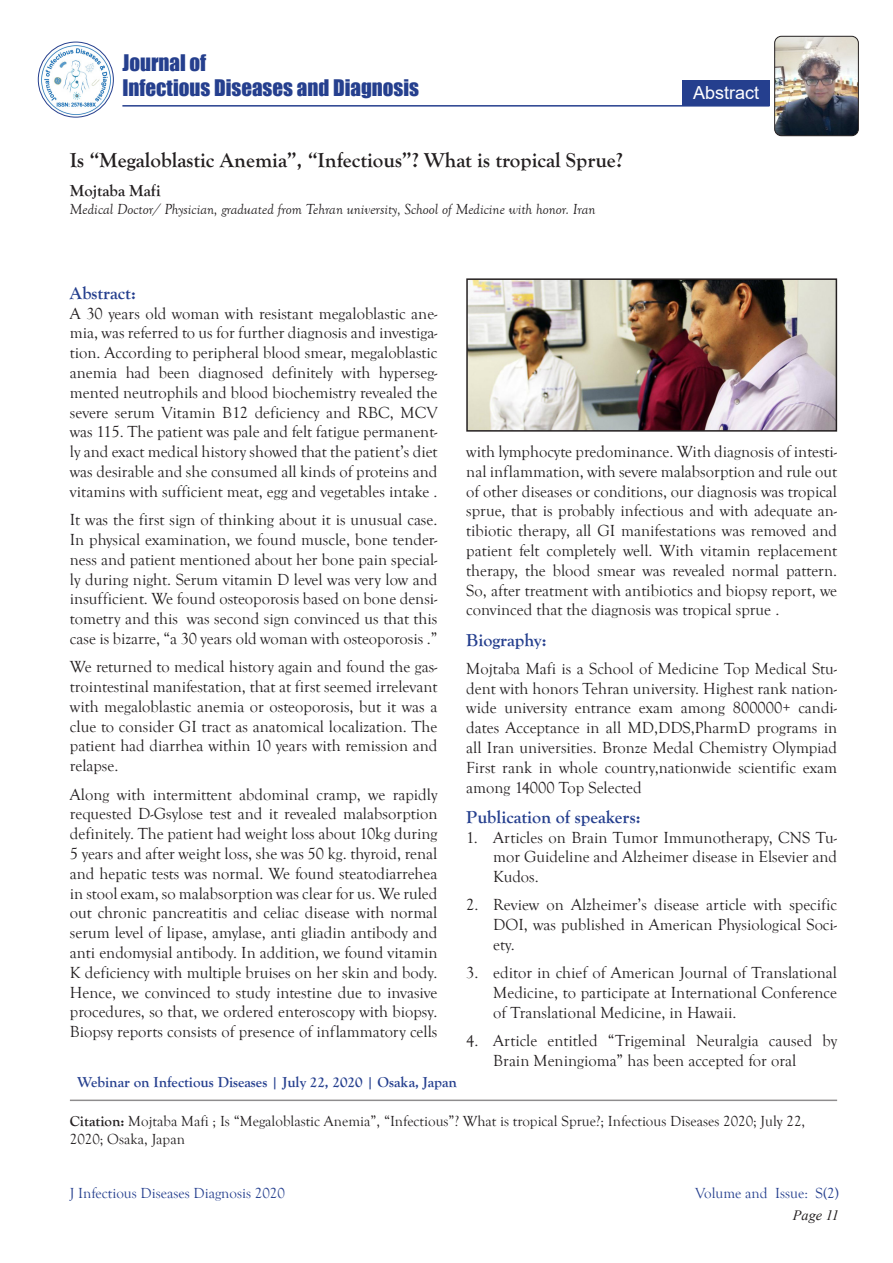
<style>
.page{position:relative;width:893px;height:1263px;background:#fff}
.page>*{position:absolute;margin:0;border:0;box-sizing:border-box;transform-origin:0 0}
.t1{font:700 21px "Goudy Old Style T";color:#231f20}
.t2{font:21px/25.2px "Impact";color:#253f8e}
.t3{font:700 18px "Goudy Old Style T";color:#253f8e}
.t4{font:18px "Arial";color:#fff}
.t5{font:16.5px/19.8px "Goudy Old Style T";color:#231f20;text-align:justify}
.t6{font:700 16.5px "Goudy Old Style T";color:#231f20}
.t7{font:15px/18px "Goudy Old Style T";color:#231f20}
.t8{font:italic 15px "Goudy Old Style T";color:#231f20}
.t9{font:15px "Goudy Old Style T";color:#253f8e}
.t10{font:700 15px "Goudy Old Style T";color:#253f8e}
.t11{font:italic 14.25px "Times New Roman";color:#231f20}
.s1{font-weight:700}
</style>
<div class="page">
<img style="left:38px;top:42px;width:75px;height:75px;border-radius:38px">
<div style="left:38px;top:42px;width:76px;height:76px;border:1px solid #253f8e;border-radius:50%"></div>
<div style="left:682px;top:80px;width:88px;height:25px;background:#253f8e"></div>
<hr style="left:122px;top:105px;width:647px;height:2px;background:#253f8e">
<img style="left:775px;top:36px;width:83px;height:100px">
<div style="left:774px;top:36px;width:85px;height:100px;border:1px solid #231f20;border-radius:7px"></div>
<hr style="left:70px;top:1099px;width:767px;height:2px;background:#231f20">
<img style="left:469px;top:281px;width:365px;height:148px">
<div style="left:466px;top:278px;width:371px;height:154px;border:2px solid #231f20"></div>
<p class="t2" style="left:122px;top:49px;width:298px">Journal of<br>Infectious Diseases and Diagnosis</p>
<p class="t1" style="left:70px;top:149px;width:554px">Is “Megaloblastic Anemia”, “Infectious”? What is tropical Sprue?</p>
<p class="t6" style="left:70px;top:181px;width:92px">Mojtaba Mafi</p>
<p class="t8" style="left:70px;top:200px;width:527px">Medical Doctor/ Physician, graduated from Tehran university, School of Medicine with honor. Iran</p>
<p class="t4" style="left:693px;top:80px;width:68px">Abstract</p>
<p class="t3" style="left:70px;top:283px;width:68px">Abstract:</p>
<p class="t5" style="left:70px;top:304px;width:369px">A 30 years old woman with resistant megaloblastic ane&shy;mia, was referred to us for further diagnosis and investiga&shy;tion. According to peripheral blood smear, megaloblastic anemia had been diagnosed definitely with hyperseg&shy;mented neutrophils and blood biochemistry revealed the severe serum Vitamin B12 deficiency and RBC, MCV was 115. The patient was pale and felt fatigue permanent&shy;ly and exact medical history showed that the patient’s diet was desirable and she consumed all kinds of proteins and vitamins with sufficient meat, egg and vegetables intake .</p>
<p class="t5" style="left:70px;top:510px;width:369px">It was the first sign of thinking about it is unusual case.<br>In physical examination, we found muscle, bone tender&shy;ness and patient mentioned about her bone pain special&shy;ly during night. Serum vitamin D level was very low and insufficient. We found osteoporosis based on bone densi&shy;tometry and this was second sign convinced us that this case is bizarre, “a 30 years old woman with osteoporosis .”</p>
<p class="t5" style="left:70px;top:657px;width:369px">We returned to medical history again and found the gas&shy;trointestinal manifestation, that at first seemed irrelevant with megaloblastic anemia or osteoporosis, but it was a clue to consider GI tract as anatomical localization. The patient had diarrhea within 10 years with remission and relapse.</p>
<p class="t5" style="left:70px;top:785px;width:369px">Along with intermittent abdominal cramp, we rapidly requested D-Gsylose test and it revealed malabsorption definitely. The patient had weight loss about 10kg during 5 years and after weight loss, she was 50 kg. thyroid, renal and hepatic tests was normal. We found steatodiarrehea in stool exam, so malabsorption was clear for us. We ruled out chronic pancreatitis and celiac disease with normal serum level of lipase, amylase, anti gliadin antibody and anti endomysial antibody. In addition, we found vitamin K deficiency with multiple bruises on her skin and body.<br>Hence, we convinced to study intestine due to invasive procedures, so that, we ordered enteroscopy with biopsy.<br>Biopsy reports consists of presence of inflammatory cells</p>
<p class="t10" style="left:77px;top:1074px;width:381px">Webinar on Infectious Diseases | July 22, 2020 | Osaka, Japan</p>
<p class="t5" style="left:466px;top:442px;width:372px">with lymphocyte predominance. With diagnosis of intesti&shy;nal inflammation, with severe malabsorption and rule out of other diseases or conditions, our diagnosis was tropical sprue, that is probably infectious and with adequate an&shy;tibiotic therapy, all GI manifestations was removed and patient felt completely well. With vitamin replacement therapy, the blood smear was revealed normal pattern.<br>So, after treatment with antibiotics and biopsy report, we convinced that the diagnosis was tropical sprue .</p>
<p class="t3" style="left:466px;top:629px;width:82px">Biography:</p>
<p class="t5" style="left:466px;top:659px;width:372px">Mojtaba Mafi is a School of Medicine Top Medical Stu&shy;dent with honors Tehran university. Highest rank nation&shy;wide university entrance exam among 800000+ candi&shy;dates Acceptance in all MD,DDS,PharmD programs in all Iran universities. Bronze Medal Chemistry Olympiad First rank in whole country,nationwide scientific exam among 14000 Top Selected</p>
<p class="t3" style="left:466px;top:807px;width:176px">Publication of speakers:</p>
<p class="t5" style="left:493px;top:828px;width:345px;text-indent:-27px">1. Articles on Brain Tumor Immunotherapy, CNS Tu&shy;mor Guideline and Alzheimer disease in Elsevier and Kudos.</p>
<p class="t5" style="left:493px;top:895px;width:345px;text-indent:-27px">2. Review on Alzheimer’s disease article with specific DOI, was published in American Physiological Soci&shy;ety.</p>
<p class="t5" style="left:493px;top:963px;width:345px;text-indent:-27px">3. editor in chief of American Journal of Translational Medicine, to participate at International Conference of Translational Medicine, in Hawaii.</p>
<p class="t5" style="left:493px;top:1031px;width:345px;text-indent:-27px">4. Article entitled “Trigeminal Neuralgia caused by<br>Brain Meningioma” has been accepted for oral</p>
<p class="t7" style="left:70px;top:1112px;width:737px"><span class="s1">Citation:</span> Mojtaba Mafi ; Is “Megaloblastic Anemia”, “Infectious”? What is tropical Sprue?; Infectious Diseases 2020; July 22,<br>2020; Osaka, Japan</p>
<p class="t9" style="left:70px;top:1185px;width:217px">J Infectious Diseases Diagnosis 2020</p>
<p class="t9" style="left:695px;top:1185px;width:145px">Volume and Issue: S(2)</p>
<p class="t11" style="left:793px;top:1206px;width:48px">Page 11</p>
</div>
